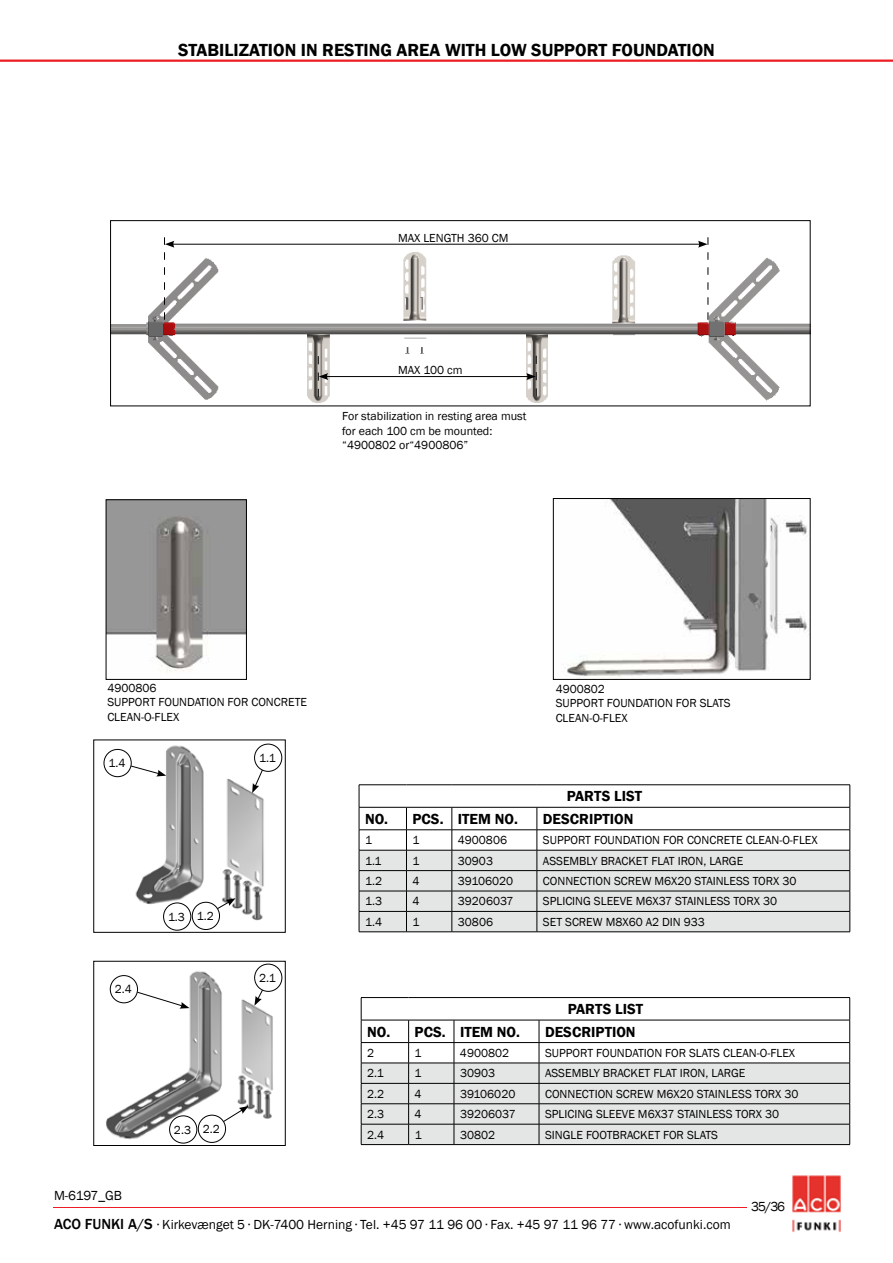
<style>
.page{position:relative;width:893px;height:1263px;background:#fff}
.page>*{position:absolute;margin:0;border:0;box-sizing:border-box;transform-origin:0 0}
.t1{font:600 18px "Franklin Gothic";color:#000}
.t2{font:600 15px "Franklin Gothic";color:#000}
.t3{font:13.5px "Franklin Gothic";color:#000}
.t4{font:12px/14.4px "Franklin Gothic";color:#000}
.s1{font-weight:500;font-size:15px}
</style>
<div class="page">
<hr style="left:0;top:60px;width:893px;height:2px;background:#ed1d24">
<img style="left:792px;top:1175px;width:49px;height:57px">
<hr style="left:53px;top:1207px;width:693px;height:1px;background:#ed1d24">
<img style="left:112px;top:240px;width:696px;height:163px">
<div style="left:110px;top:220px;width:700px;height:186px;border:1px solid #000"></div>
<hr style="left:326px;top:376px;width:203px;height:1px;background:#000">
<svg style="left:318px;top:356px;width:10px;height:41px"></svg>
<svg style="left:526px;top:356px;width:11px;height:40px"></svg>
<img style="left:106px;top:963px;width:177px;height:181px">
<div style="left:110px;top:975px;width:28px;height:28px;background:#fff;border-radius:50%"></div>
<div style="left:110px;top:975px;width:28px;height:28px;border:1px solid #000;border-radius:50%"></div>
<div style="left:170px;top:1116px;width:27px;height:27px;background:#fff;border-radius:50%"></div>
<div style="left:169px;top:1116px;width:28px;height:27px;border:1px solid #000;border-radius:50%"></div>
<div style="left:198px;top:1115px;width:28px;height:27px;background:#fff;border-radius:50%"></div>
<div style="left:198px;top:1115px;width:28px;height:27px;border:1px solid #000;border-radius:50%"></div>
<div style="left:255px;top:964px;width:27px;height:27px;background:#fff;border-radius:50%"></div>
<div style="left:254px;top:964px;width:28px;height:27px;border:1px solid #000;border-radius:50%"></div>
<svg style="left:254px;top:989px;width:10px;height:17px"></svg>
<svg style="left:222px;top:1106px;width:27px;height:17px"></svg>
<svg style="left:136px;top:991px;width:53px;height:18px"></svg>
<img style="left:567px;top:500px;width:240px;height:178px">
<div style="left:553px;top:498px;width:257px;height:182px;border:1px solid #000"></div>
<img style="left:108px;top:502px;width:137px;height:170px">
<div style="left:106px;top:500px;width:141px;height:180px;border:1px solid #000"></div>
<img style="left:125px;top:743px;width:147px;height:187px">
<div style="left:104px;top:749px;width:27px;height:28px;background:#fff;border-radius:50%"></div>
<div style="left:104px;top:749px;width:27px;height:28px;border:1px solid #000;border-radius:50%"></div>
<svg style="left:130px;top:765px;width:36px;height:11px"></svg>
<div style="left:164px;top:903px;width:27px;height:27px;background:#fff;border-radius:50%"></div>
<div style="left:163px;top:903px;width:28px;height:27px;border:1px solid #000;border-radius:50%"></div>
<div style="left:192px;top:902px;width:28px;height:27px;background:#fff;border-radius:50%"></div>
<div style="left:192px;top:902px;width:28px;height:28px;border:1px solid #000;border-radius:50%"></div>
<svg style="left:216px;top:898px;width:20px;height:12px"></svg>
<div style="left:255px;top:744px;width:27px;height:27px;background:#fff;border-radius:50%"></div>
<div style="left:254px;top:744px;width:28px;height:27px;border:1px solid #000;border-radius:50%"></div>
<svg style="left:252px;top:769px;width:11px;height:24px"></svg>
<hr style="left:172px;top:244px;width:528px;height:1px;background:#000">
<svg style="left:164px;top:237px;width:10px;height:83px"></svg>
<svg style="left:698px;top:237px;width:11px;height:83px"></svg>
<hr style="left:361px;top:997px;width:48px;height:1px;background:#000">
<hr style="left:409px;top:997px;width:45px;height:1px;background:#000">
<hr style="left:454px;top:997px;width:85px;height:1px;background:#000">
<hr style="left:539px;top:997px;width:311px;height:1px;background:#000">
<svg style="left:361px;top:998px;width:489px;height:146px"></svg>
<hr style="left:361px;top:1144px;width:48px;height:1px;background:#000">
<hr style="left:409px;top:1144px;width:45px;height:1px;background:#000">
<hr style="left:454px;top:1144px;width:85px;height:1px;background:#000">
<hr style="left:539px;top:1144px;width:311px;height:1px;background:#000">
<hr style="left:359px;top:784px;width:47px;height:1px;background:#000">
<hr style="left:406px;top:784px;width:46px;height:1px;background:#000">
<hr style="left:452px;top:784px;width:85px;height:1px;background:#000">
<hr style="left:537px;top:784px;width:313px;height:1px;background:#000">
<svg style="left:359px;top:785px;width:492px;height:147px"></svg>
<hr style="left:359px;top:931px;width:47px;height:1px;background:#000">
<hr style="left:406px;top:931px;width:46px;height:1px;background:#000">
<hr style="left:452px;top:931px;width:85px;height:1px;background:#000">
<hr style="left:537px;top:931px;width:313px;height:1px;background:#000">
<h1 class="t1" style="left:178px;top:39px;width:538px">STABILIZATION IN RESTING AREA WITH LOW SUPPORT FOUNDATION</h1>
<p class="t4" style="left:398px;top:231px;width:112px">MAX LENGTH 360 CM</p>
<p class="t4" style="left:398px;top:363px;width:66px">MAX 100 cm</p>
<p class="t4" style="left:342px;top:409px;width:186px">For stabilization in resting area must for each 100 cm be mounted: “4900802 or“4900806”</p>
<p class="t4" style="left:107px;top:681px;width:201px">4900806<br>SUPPORT FOUNDATION FOR CONCRETE<br>CLEAN-O-FLEX</p>
<p class="t4" style="left:108px;top:756px;width:18px">1.4</p>
<p class="t4" style="left:259px;top:751px;width:18px">1.1</p>
<p class="t4" style="left:115px;top:982px;width:19px">2.4</p>
<p class="t4" style="left:168px;top:909px;width:47px">1.3 1.2</p>
<p class="t4" style="left:259px;top:971px;width:18px">2.1</p>
<p class="t3" style="left:54px;top:1187px;width:70px">M-6197_GB</p>
<p class="t4" style="left:174px;top:1122px;width:47px">2.3 2.2</p>
<p class="t4" style="left:556px;top:682px;width:177px">4900802<br>SUPPORT FOUNDATION FOR SLATS<br>CLEAN-O-FLEX</p>
<p class="t2" style="left:567px;top:787px;width:77px">PARTS LIST</p>
<p class="t2" style="left:365px;top:809px;width:154px">NO. PCS. ITEM NO.</p>
<p class="t2" style="left:543px;top:809px;width:92px">DESCRIPTION</p>
<p class="t4" style="left:365px;top:833px;width:9px">1</p>
<p class="t4" style="left:412px;top:833px;width:9px">1</p>
<p class="t4" style="left:458px;top:833px;width:51px">4900806</p>
<p class="t4" style="left:543px;top:833px;width:276px">SUPPORT FOUNDATION FOR CONCRETE CLEAN-O-FLEX</p>
<p class="t4" style="left:365px;top:854px;width:18px">1.1</p>
<p class="t4" style="left:412px;top:854px;width:9px">1</p>
<p class="t4" style="left:458px;top:854px;width:37px">30903</p>
<p class="t4" style="left:543px;top:854px;width:202px">ASSEMBLY BRACKET FLAT IRON, LARGE</p>
<p class="t4" style="left:365px;top:874px;width:18px">1.2</p>
<p class="t4" style="left:412px;top:874px;width:9px">4</p>
<p class="t4" style="left:458px;top:874px;width:57px">39106020</p>
<p class="t4" style="left:543px;top:874px;width:255px">CONNECTION SCREW M6X20 STAINLESS TORX 30</p>
<p class="t4" style="left:365px;top:894px;width:18px">1.3</p>
<p class="t4" style="left:412px;top:894px;width:9px">4</p>
<p class="t4" style="left:458px;top:894px;width:57px">39206037</p>
<p class="t4" style="left:543px;top:894px;width:236px">SPLICING SLEEVE M6X37 STAINLESS TORX 30</p>
<p class="t4" style="left:365px;top:915px;width:18px">1.4</p>
<p class="t4" style="left:413px;top:915px;width:9px">1</p>
<p class="t4" style="left:458px;top:915px;width:37px">30806</p>
<p class="t4" style="left:543px;top:915px;width:163px">SET SCREW M8X60 A2 DIN 933</p>
<p class="t2" style="left:568px;top:1000px;width:77px">PARTS LIST</p>
<p class="t2" style="left:367px;top:1022px;width:154px">NO. PCS. ITEM NO.</p>
<p class="t2" style="left:545px;top:1022px;width:92px">DESCRIPTION</p>
<p class="t4" style="left:367px;top:1046px;width:9px">2</p>
<p class="t4" style="left:415px;top:1046px;width:9px">1</p>
<p class="t4" style="left:460px;top:1046px;width:51px">4900802</p>
<p class="t4" style="left:545px;top:1046px;width:252px">SUPPORT FOUNDATION FOR SLATS CLEAN-O-FLEX</p>
<p class="t4" style="left:367px;top:1066px;width:18px">2.1</p>
<p class="t4" style="left:415px;top:1066px;width:9px">1</p>
<p class="t4" style="left:460px;top:1066px;width:37px">30903</p>
<p class="t4" style="left:545px;top:1066px;width:202px">ASSEMBLY BRACKET FLAT IRON, LARGE</p>
<p class="t4" style="left:367px;top:1087px;width:19px">2.2</p>
<p class="t4" style="left:415px;top:1087px;width:9px">4</p>
<p class="t4" style="left:460px;top:1087px;width:57px">39106020</p>
<p class="t4" style="left:545px;top:1087px;width:255px">CONNECTION SCREW M6X20 STAINLESS TORX 30</p>
<p class="t4" style="left:367px;top:1107px;width:19px">2.3</p>
<p class="t4" style="left:415px;top:1107px;width:9px">4</p>
<p class="t4" style="left:460px;top:1107px;width:57px">39206037</p>
<p class="t4" style="left:545px;top:1107px;width:236px">SPLICING SLEEVE M6X37 STAINLESS TORX 30</p>
<p class="t4" style="left:367px;top:1127px;width:19px">2.4</p>
<p class="t4" style="left:415px;top:1127px;width:9px">1</p>
<p class="t4" style="left:460px;top:1127px;width:37px">30802</p>
<p class="t4" style="left:545px;top:1127px;width:174px">SINGLE FOOTBRACKET FOR SLATS</p>
<p class="t3" style="left:751px;top:1198px;width:35px">35/36</p>
<p class="t3" style="left:54px;top:1216px;width:678px"><span class="s1">ACO FUNKI A/S</span> ∙ Kirkevænget 5 ∙ DK-7400 Herning ∙ Tel. +45 97 11 96 00 ∙ Fax. +45 97 11 96 77 ∙ www.acofunki.com</p>
</div>
